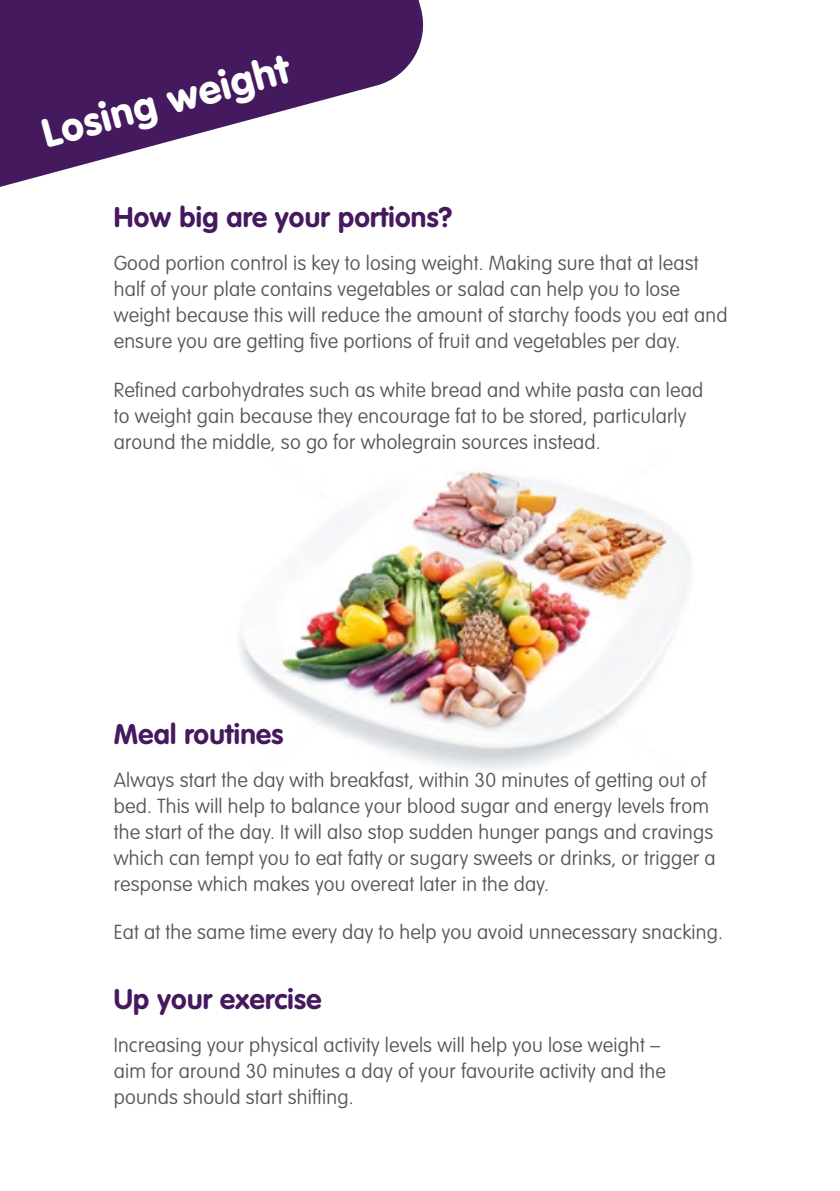
<style>
.page{position:relative;width:840px;height:1191px;background:#fff}
.page>*{position:absolute;margin:0;border:0;box-sizing:border-box;transform-origin:0 0}
.t1{font:900 40px "VAG Rounded Std";color:#fff}
.t2{font:700 28px "VAG Rounded Std";letter-spacing:.01em;color:#44195e}
.t3{font:100 20px/26px "VAG Rounded Std";letter-spacing:.01em;color:#575756}
</style>
<div class="page">
<img style="left:240px;top:471px;width:450px;height:298px">
<svg style="left:0;top:0;width:424px;height:187px;fill:#44195e"></svg>
<h1 class="t1" style="left:37px;top:110px;width:256px;rotate:-15deg">Losing weight</h1>
<h2 class="t2" style="left:114px;top:201px;width:340px">How big are your portions?</h2>
<p class="t3" style="left:114px;top:251px;width:615px">Good portion control is key to losing weight. Making sure that at least half of your plate contains vegetables or salad can help you to lose weight because this will reduce the amount of starchy foods you eat and ensure you are getting five portions of fruit and vegetables per day.</p>
<p class="t3" style="left:114px;top:377px;width:590px">Refined carbohydrates such as white bread and white pasta can lead to weight gain because they encourage fat to be stored, particularly around the middle, so go for wholegrain sources instead.</p>
<h2 class="t2" style="left:114px;top:717px;width:171px">Meal routines</h2>
<p class="t3" style="left:114px;top:767px;width:603px">Always start the day with breakfast, within 30 minutes of getting out of bed. This will help to balance your blood sugar and energy levels from the start of the day. It will also stop sudden hunger pangs and cravings which can tempt you to eat fatty or sugary sweets or drinks, or trigger a response which makes you overeat later in the day.</p>
<p class="t3" style="left:114px;top:920px;width:610px">Eat at the same time every day to help you avoid unnecessary snacking.</p>
<h2 class="t2" style="left:114px;top:982px;width:209px">Up your exercise</h2>
<p class="t3" style="left:114px;top:1032px;width:553px">Increasing your physical activity levels will help you lose weight – aim for around 30 minutes a day of your favourite activity and the pounds should start shifting.</p>
</div>
